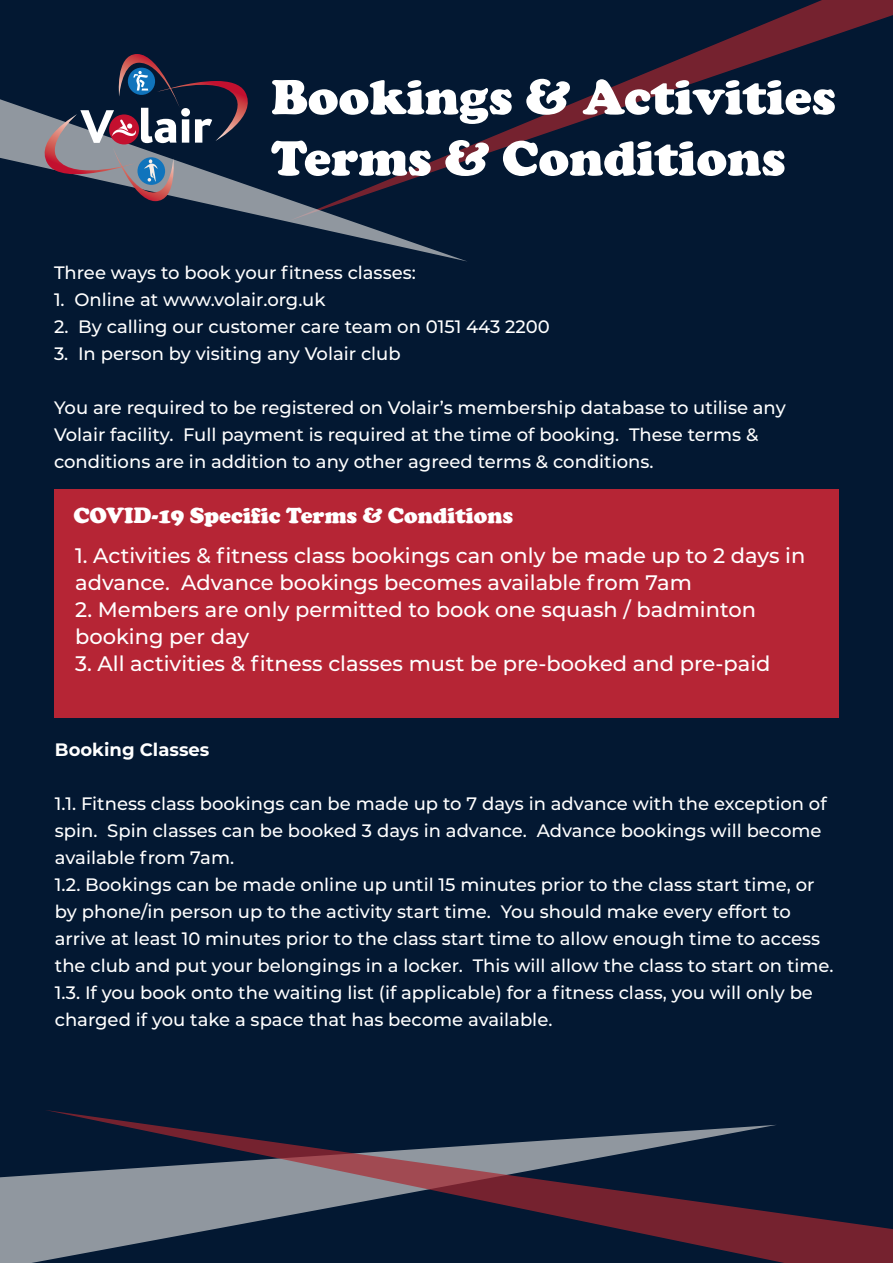
<style>
.page{position:relative;width:893px;height:1263px;background:#031832}
.page>*{position:absolute;margin:0;border:0;box-sizing:border-box;transform-origin:0 0}
.t1{font:900 51px "Cooper";color:#fff}
.t2{font:900 22.5px "Cooper";color:#fff}
.t3{font:500 21px/27px "Montserrat";color:#fff}
.t4{font:500 18px/27px "Montserrat";color:#fff}
.t5{font:700 18px "Montserrat";color:#fff}
</style>
<div class="page">
<svg style="left:468px;top:0;width:425px;height:160px"></svg>
<svg style="left:0;top:99px;width:468px;height:162px"></svg>
<svg style="left:33px;top:54px;width:226px;height:147px"></svg>
<div style="left:0;top:1174px;width:45px;height:89px;background:#90979f"></div>
<svg style="left:45px;top:1110px;width:848px;height:153px"></svg>
<div style="left:54px;top:490px;width:785px;height:228px;background:#b62535"></div>
<p class="t1" style="left:271px;top:67px;width:566px">Bookings &amp; Activities</p>
<p class="t1" style="left:271px;top:128px;width:516px">Terms &amp; Conditions</p>
<p class="t4" style="left:54px;top:258px;width:363px">Three ways to book your fitness classes:</p>
<p class="t4" style="left:54px;top:285px;width:273px">1. Online at www.volair.org.uk</p>
<p class="t4" style="left:54px;top:312px;width:497px">2. By calling our customer care team on 0151 443 2200</p>
<p class="t4" style="left:54px;top:339px;width:348px">3. In person by visiting any Volair club</p>
<p class="t4" style="left:54px;top:393px;width:733px">You are required to be registered on Volair’s membership database to utilise any<br>Volair facility. Full payment is required at the time of booking. These terms &amp; conditions are in addition to any other agreed terms &amp; conditions.</p>
<p class="t2" style="left:73px;top:503px;width:441px">COVID-19 Specific Terms &amp; Conditions</p>
<p class="t3" style="left:75px;top:541px;width:732px">1. Activities &amp; fitness class bookings can only be made up to 2 days in advance. Advance bookings becomes available from 7am</p>
<p class="t3" style="left:75px;top:595px;width:682px">2. Members are only permitted to book one squash / badminton booking per day</p>
<p class="t3" style="left:75px;top:649px;width:697px">3. All activities &amp; fitness classes must be pre-booked and pre-paid</p>
<p class="t5" style="left:55px;top:736px;width:156px">Booking Classes</p>
<p class="t4" style="left:55px;top:789px;width:773px">1.1. Fitness class bookings can be made up to 7 days in advance with the exception of spin. Spin classes can be booked 3 days in advance. Advance bookings will become available from 7am.</p>
<p class="t4" style="left:55px;top:870px;width:780px">1.2. Bookings can be made online up until 15 minutes prior to the class start time, or by phone/in person up to the activity start time. You should make every effort to arrive at least 10 minutes prior to the class start time to allow enough time to access the club and put your belongings in a locker. This will allow the class to start on time.</p>
<p class="t4" style="left:55px;top:978px;width:760px">1.3. If you book onto the waiting list (if applicable) for a fitness class, you will only be charged if you take a space that has become available.</p>
</div>
